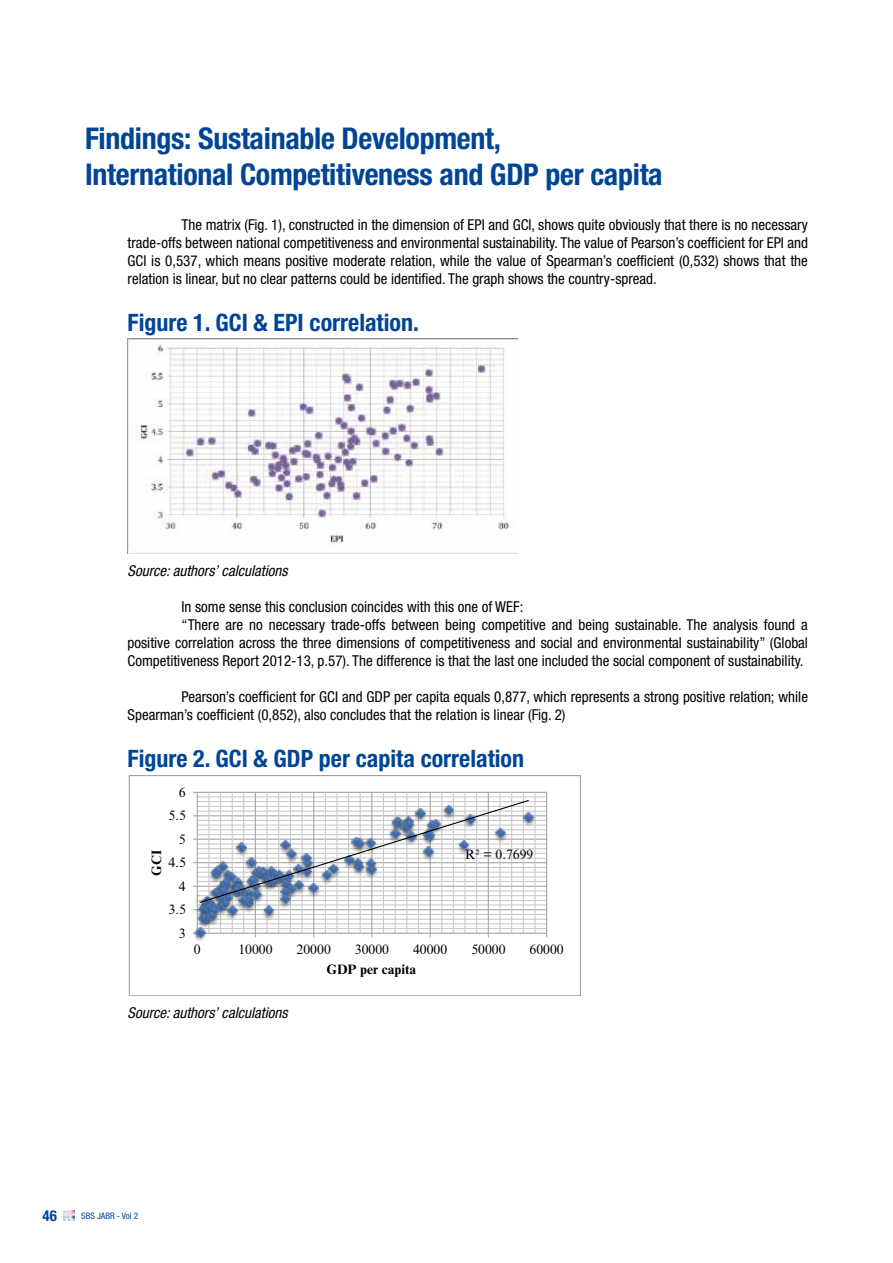
<style>
.page{position:relative;width:893px;height:1263px;background:#fff}
.page>*{position:absolute;margin:0;border:0;box-sizing:border-box;transform-origin:0 0}
.t1{font:700 condensed 30px/36px "Helvetica Neue LT Std";letter-spacing:-.01em;color:#004595}
.t2{font:700 condensed 24px "Helvetica Neue LT Std";color:#004595}
.t3{font:condensed 15px/18px "Helvetica Neue LT Std";color:#000;text-align:justify}
.t4{font:italic condensed 15px "Helvetica Neue LT Std";color:#000}
.t5{font:700 condensed 15px "Helvetica Neue LT Std";color:#004595}
.t6{font:13.65px "Times New Roman MT Std";color:#000}
.t7{font:700 13.65px "Times New Roman MT Std";color:#000}
.t8{font:condensed 9px "Helvetica Neue LT Std";color:#004595}
</style>
<div class="page">
<svg style="left:64px;top:1210px;width:10px;height:11px"></svg>
<img style="left:128px;top:338px;width:390px;height:215px">
<svg style="left:198px;top:793px;width:348px;height:140px"></svg>
<hr style="left:197px;top:928px;width:350px;height:1px;background:#c9cacc">
<hr style="left:197px;top:923px;width:350px;height:1px;background:#c9cacc">
<hr style="left:197px;top:919px;width:350px;height:1px;background:#c9cacc">
<hr style="left:197px;top:914px;width:350px;height:1px;background:#c9cacc">
<hr style="left:197px;top:904px;width:350px;height:1px;background:#c9cacc">
<hr style="left:197px;top:900px;width:350px;height:1px;background:#c9cacc">
<hr style="left:197px;top:895px;width:350px;height:1px;background:#c9cacc">
<hr style="left:197px;top:890px;width:350px;height:1px;background:#c9cacc">
<hr style="left:197px;top:881px;width:350px;height:1px;background:#c9cacc">
<hr style="left:197px;top:876px;width:350px;height:1px;background:#c9cacc">
<hr style="left:197px;top:872px;width:350px;height:1px;background:#c9cacc">
<hr style="left:197px;top:867px;width:350px;height:1px;background:#c9cacc">
<hr style="left:197px;top:857px;width:350px;height:2px;background:#c9cacc">
<hr style="left:197px;top:853px;width:350px;height:1px;background:#c9cacc">
<hr style="left:197px;top:848px;width:350px;height:1px;background:#c9cacc">
<hr style="left:197px;top:843px;width:350px;height:1px;background:#c9cacc">
<hr style="left:197px;top:834px;width:350px;height:1px;background:#c9cacc">
<hr style="left:197px;top:829px;width:350px;height:1px;background:#c9cacc">
<hr style="left:197px;top:824px;width:350px;height:2px;background:#c9cacc">
<hr style="left:197px;top:820px;width:350px;height:1px;background:#c9cacc">
<hr style="left:197px;top:810px;width:350px;height:2px;background:#c9cacc">
<hr style="left:197px;top:806px;width:350px;height:1px;background:#c9cacc">
<hr style="left:197px;top:801px;width:350px;height:1px;background:#c9cacc">
<hr style="left:197px;top:796px;width:350px;height:1px;background:#c9cacc">
<hr style="left:197px;top:909px;width:350px;height:1px;background:#a2a3a5">
<hr style="left:197px;top:886px;width:350px;height:1px;background:#a2a3a5">
<hr style="left:197px;top:862px;width:350px;height:1px;background:#a2a3a5">
<hr style="left:197px;top:839px;width:350px;height:1px;background:#a2a3a5">
<hr style="left:197px;top:815px;width:350px;height:1px;background:#a2a3a5">
<hr style="left:197px;top:792px;width:350px;height:1px;background:#a2a3a5">
<hr style="left:208px;top:792px;width:1px;height:141px;background:#c9cacc">
<hr style="left:220px;top:792px;width:1px;height:141px;background:#c9cacc">
<hr style="left:232px;top:792px;width:1px;height:141px;background:#c9cacc">
<hr style="left:243px;top:792px;width:1px;height:141px;background:#c9cacc">
<hr style="left:266px;top:792px;width:2px;height:141px;background:#c9cacc">
<hr style="left:278px;top:792px;width:1px;height:141px;background:#c9cacc">
<hr style="left:290px;top:792px;width:1px;height:141px;background:#c9cacc">
<hr style="left:301px;top:792px;width:2px;height:141px;background:#c9cacc">
<hr style="left:325px;top:792px;width:1px;height:141px;background:#c9cacc">
<hr style="left:336px;top:792px;width:2px;height:141px;background:#c9cacc">
<hr style="left:348px;top:792px;width:1px;height:141px;background:#c9cacc">
<hr style="left:360px;top:792px;width:1px;height:141px;background:#c9cacc">
<hr style="left:383px;top:792px;width:1px;height:141px;background:#c9cacc">
<hr style="left:395px;top:792px;width:1px;height:141px;background:#c9cacc">
<hr style="left:406px;top:792px;width:1px;height:141px;background:#c9cacc">
<hr style="left:418px;top:792px;width:1px;height:141px;background:#c9cacc">
<hr style="left:441px;top:792px;width:1px;height:141px;background:#c9cacc">
<hr style="left:453px;top:792px;width:1px;height:141px;background:#c9cacc">
<hr style="left:464px;top:792px;width:2px;height:141px;background:#c9cacc">
<hr style="left:476px;top:792px;width:1px;height:141px;background:#c9cacc">
<hr style="left:499px;top:792px;width:2px;height:141px;background:#c9cacc">
<hr style="left:511px;top:792px;width:1px;height:141px;background:#c9cacc">
<hr style="left:523px;top:792px;width:1px;height:141px;background:#c9cacc">
<hr style="left:534px;top:792px;width:2px;height:141px;background:#c9cacc">
<hr style="left:255px;top:792px;width:1px;height:141px;background:#a2a3a5">
<hr style="left:313px;top:792px;width:1px;height:141px;background:#a2a3a5">
<hr style="left:371px;top:792px;width:1px;height:141px;background:#a2a3a5">
<hr style="left:430px;top:792px;width:1px;height:141px;background:#a2a3a5">
<hr style="left:488px;top:792px;width:1px;height:141px;background:#a2a3a5">
<hr style="left:546px;top:792px;width:1px;height:141px;background:#a2a3a5">
<hr style="left:197px;top:792px;width:1px;height:141px;background:#a2a3a5">
<hr style="left:197px;top:933px;width:350px;height:1px;background:#a2a3a5">
<img style="left:533px;top:809px;width:5px;height:20px">
<img style="left:194px;top:937px;width:11px;height:4px">
<svg style="left:193px;top:799px;width:340px;height:138px"></svg>
<div style="left:129px;top:775px;width:451px;height:220px;border:1px solid #a2a3a5"></div>
<h1 class="t1" style="left:85px;top:120px;width:579px">Findings: Sustainable Development,<br>International Competitiveness and GDP per capita</h1>
<p class="t3" style="left:128px;top:215px;width:682px;text-indent:54px">The matrix (Fig. 1), constructed in the dimension of EPI and GCI , shows quite obviously that there is no necessary trade-offs between national competitiveness and environmental sustainability. The value of Pearson’s coefficient for EPI and GCI is 0,537, which means positive moderate relation, while the value of Spearman’s coefficient (0,532) shows that the relation is linear, but no clear patterns could be identified. The graph shows the country-spread.</p>
<h2 class="t2" style="left:128px;top:307px;width:293px">Figure 1. GCI &amp; EPI correlation.</h2>
<p class="t4" style="left:128px;top:562px;width:162px">Source: authors’ calculations</p>
<p class="t3" style="left:182px;top:598px;width:343px">In some sense this conclusion coincides with this one of WEF:</p>
<p class="t3" style="left:182px;top:616px;width:628px">“There are no necessary trade-offs between being competitive and being sustainable. The analysis found a</p>
<p class="t3" style="left:128px;top:634px;width:682px">positive correlation across the three dimensions of competitiveness and social and environmental sustainability” (Global</p>
<p class="t3" style="left:128px;top:652px;width:677px">Competitiveness Report 2012-13, p.57). The difference is that the last one included the social component of sustainability.</p>
<p class="t3" style="left:128px;top:688px;width:682px;text-indent:54px">Pearson’s coefficient for GCI and GDP per capita equals 0,877, which represents a strong positive relation; while<br>Spearman’s coefficient (0,852), also concludes that the relation is linear (Fig. 2)</p>
<h2 class="t2" style="left:128px;top:744px;width:398px">Figure 2. GCI &amp; GDP per capita correlation</h2>
<p class="t6" style="left:179px;top:784px;width:8px">6</p>
<p class="t6" style="left:169px;top:808px;width:19px">5.5</p>
<p class="t6" style="left:179px;top:831px;width:8px">5</p>
<p class="t7" style="left:148px;top:876px;width:27px;rotate:-90deg">GCI</p>
<p class="t6" style="left:169px;top:854px;width:19px">4.5</p>
<p class="t6" style="left:179px;top:878px;width:8px">4</p>
<p class="t6" style="left:169px;top:901px;width:19px">3.5</p>
<p class="t6" style="left:179px;top:925px;width:8px">3</p>
<p class="t6" style="left:465px;top:846px;width:70px">R² = 0.7699</p>
<p class="t6" style="left:194px;top:941px;width:8px">0</p>
<p class="t6" style="left:238px;top:941px;width:36px">10000</p>
<p class="t6" style="left:297px;top:941px;width:36px">20000</p>
<p class="t6" style="left:355px;top:941px;width:36px">30000</p>
<p class="t6" style="left:413px;top:941px;width:36px">40000</p>
<p class="t6" style="left:471px;top:941px;width:36px">50000</p>
<p class="t6" style="left:530px;top:941px;width:36px">60000</p>
<p class="t7" style="left:327px;top:961px;width:91px">GDP per capita</p>
<p class="t4" style="left:128px;top:1004px;width:162px">Source: authors’ calculations</p>
<p class="t5" style="left:43px;top:1207px;width:16px">46</p>
<p class="t8" style="left:81px;top:1211px;width:58px">SBS JABR - Vol 2</p>
</div>
